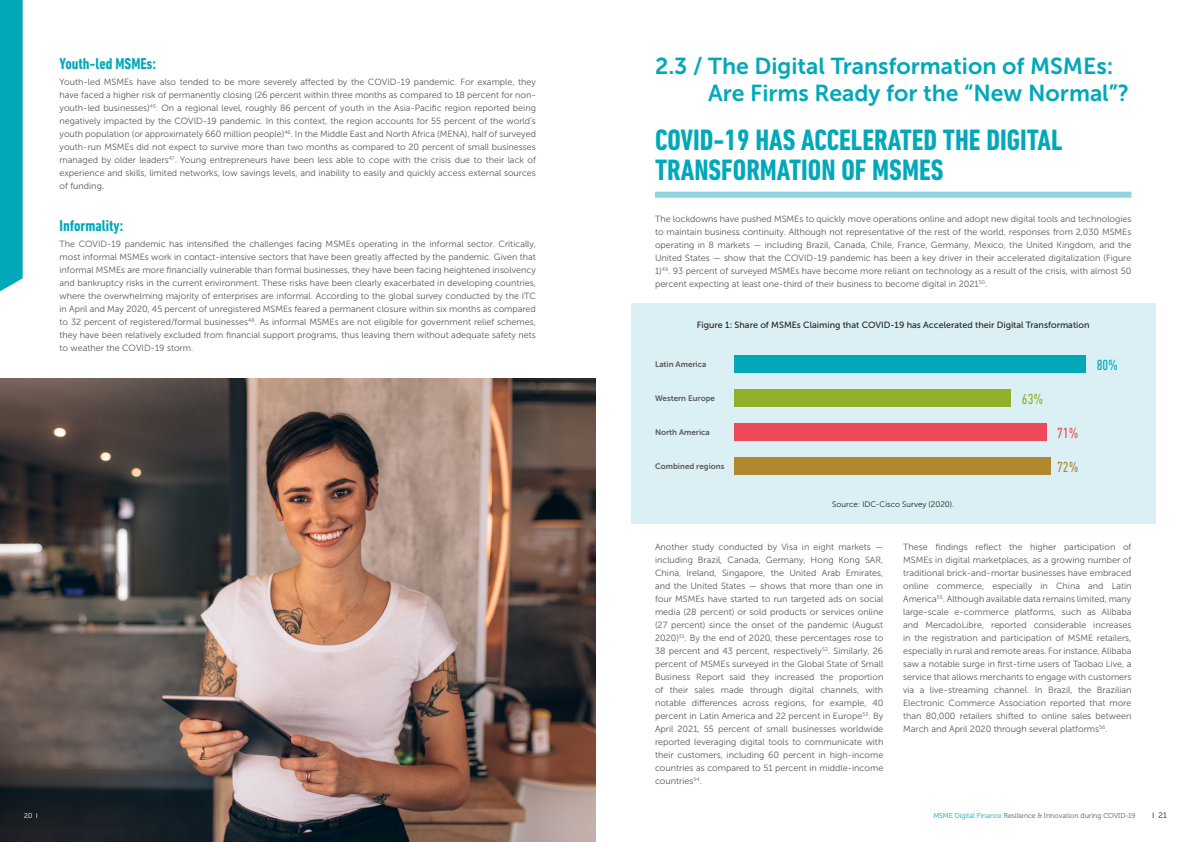
<style>
.page{position:relative;width:1191px;height:842px;background:#fff}
.page>*{position:absolute;margin:0;border:0;box-sizing:border-box;transform-origin:0 0}
.t1{font:700 condensed 30px/30px "DIN Next LT Pro";color:#00a8b9}
.t2{font:23px/27px "Museo Sans 700";color:#00a8b9}
.t3{font:700 condensed 16px "DIN Next LT Pro";color:#00a8b9}
.t4{font:condensed 15px "DIN Next LT Pro";color:#00a8b9}
.t5{font:condensed 15px "DIN Next LT Pro";color:#92af2a}
.t6{font:condensed 15px "DIN Next LT Pro";color:#ef4858}
.t7{font:condensed 15px "DIN Next LT Pro";color:#b0882d}
.t8{font:9px/13px "Museo Sans 300";color:#57585a;text-align:justify}
.t9{font:9px "Museo Sans 500";color:#231f20}
.t10{font:8px "Museo Sans 700";color:#57585a}
.t11{font:8px "Museo Sans 300";color:#231f20}
.t12{font:8px "Museo 300";color:#231f20}
.t13{font:7px "Museo 300";color:#57585a}
.t14{font:7px "Museo 300";color:#fff}
.s1{font-family:"DIN Next LT Pro";font-stretch:condensed}
.s2{color:#00a8b9}
</style>
<div class="page">
<img style="left:0;top:378px;width:595px;height:464px">
<svg style="left:0;top:0;width:23px;height:425px"></svg>
<div style="left:655px;top:192px;width:476px;height:6px;background:#91d4dd"></div>
<div style="left:631px;top:303px;width:524px;height:220px;background:#dbf0f4"></div>
<div style="left:734px;top:356px;width:352px;height:17px;background:#00a8b9"></div>
<div style="left:734px;top:390px;width:277px;height:17px;background:#92af2a"></div>
<div style="left:734px;top:424px;width:312px;height:17px;background:#ef4858"></div>
<div style="left:734px;top:458px;width:317px;height:17px;background:#b0882d"></div>
<p class="t3" style="left:60px;top:54px;width:98px">Youth-led MSMEs:</p>
<p class="t8" style="left:60px;top:75px;width:478px">Youth-led MSMEs have also tended to be more severely affected by the COVID-19 pandemic. For example, they have faced a higher risk of permanently closing (26 percent within three months as compared to 18 percent for non&shy;youth-led businesses) <sup>45</sup>. On a regional level, roughly 86 percent of youth in the Asia-Pacific region reported being negatively impacted by the COVID-19 pandemic. In this context, the region accounts for 55 percent of the world’s youth population (or approximately 660 million people) <sup>46</sup>. In the Middle East and North Africa (MENA), half of surveyed youth-run MSMEs did not expect to survive more than two months as compared to 20 percent of small businesses managed by older leaders <sup>47</sup>. Young entrepreneurs have been less able to cope with the crisis due to their lack of experience and skills, limited networks, low savings levels, and inability to easily and quickly access external sources of funding.</p>
<p class="t3" style="left:60px;top:217px;width:65px">Informality:</p>
<p class="t8" style="left:60px;top:238px;width:478px">The COVID-19 pandemic has intensified the challenges facing MSMEs operating in the informal sector. Critically, most informal MSMEs work in contact-intensive sectors that have been greatly affected by the pandemic. Given that informal MSMEs are more financially vulnerable than formal businesses, they have been facing heightened insolvency and bankruptcy risks in the current environment. These risks have been clearly exacerbated in developing countries, where the overwhelming majority of enterprises are informal. According to the global survey conducted by the ITC in April and May 2020, 45 percent of unregistered MSMEs feared a permanent closure within six months as compared to 32 percent of registered/formal businesses <sup>48</sup>. As informal MSMEs are not eligible for government relief schemes, they have been relatively excluded from financial support programs, thus leaving them without adequate safety nets to weather the COVID-19 storm.</p>
<p class="t2" style="left:708px;top:52px;width:422px;text-indent:-53px">2.3 / The Digital Transformation of MSMEs:<br>Are Firms Ready for the “New Normal”?</p>
<p class="t1" style="left:655px;top:125px;width:409px">COVID-19 HAS ACCELERATED THE DIGITAL<br>TRANSFORMATION OF MSMES</p>
<p class="t8" style="left:655px;top:212px;width:478px">The lockdowns have pushed MSMEs to quickly move operations online and adopt new digital tools and technologies to maintain business continuity. Although not representative of the rest of the world, responses from 2,030 MSMEs operating in 8 markets — including Brazil, Canada, Chile, France, Germany, Mexico, the United Kingdom, and the United States — show that the COVID-19 pandemic has been a key driver in their accelerated digitalization (Figure</p>
<p class="t8" style="left:655px;top:264px;width:478px">1) <sup>49</sup>. 93 percent of surveyed MSMEs have become more reliant on technology as a result of the crisis, with almost 50 percent expecting at least one-third of their business to become digital in 2021 <sup>50</sup>.</p>
<p class="t9" style="left:697px;top:320px;width:394px">Figure 1: Share of MSMEs Claiming that COVID-19 has Accelerated their Digital Transformation</p>
<p class="t10" style="left:655px;top:360px;width:53px">Latin America</p>
<p class="t10" style="left:655px;top:394px;width:62px">Western Europe</p>
<p class="t10" style="left:655px;top:428px;width:56px">North America</p>
<p class="t10" style="left:655px;top:462px;width:71px">Combined regions</p>
<p class="t11" style="left:832px;top:500px;width:123px">Source: IDC-Cisco Survey (2020).</p>
<p class="t5" style="left:1022px;top:390px;width:23px">63%</p>
<p class="t6" style="left:1057px;top:424px;width:23px">71%</p>
<p class="t7" style="left:1057px;top:458px;width:23px">72%</p>
<p class="t4" style="left:1096px;top:356px;width:23px">80%</p>
<p class="t8" style="left:655px;top:540px;width:230px">Another study conducted by Visa in eight markets — including Brazil, Canada, Germany, Hong Kong SAR, China, Ireland, Singapore, the United Arab Emirates, and the United States — shows that more than one in four MSMEs have started to run targeted ads on social media (28 percent) or sold products or services online (27 percent) since the onset of the pandemic (August 2020) <sup>51</sup>. By the end of 2020, these percentages rose to 38 percent and 43 percent, respectively <sup>52</sup>. Similarly, 26 percent of MSMEs surveyed in the Global State of Small Business Report said they increased the proportion of their sales made through digital channels, with notable differences across regions, for example, 40 percent in Latin America and 22 percent in Europe <sup>53</sup>. By April 2021, 55 percent of small businesses worldwide reported leveraging digital tools to communicate with their customers, including 60 percent in high-income countries as compared to 51 percent in middle-income countries <sup>54</sup>.</p>
<p class="t8" style="left:903px;top:540px;width:230px">These findings reflect the higher participation of MSMEs in digital marketplaces, as a growing number of traditional brick-and-mortar businesses have embraced online commerce, especially in China and Latin America <sup>55</sup>. Although available data remains limited, many large-scale e-commerce platforms, such as Alibaba and MercadoLibre, reported considerable increases in the registration and participation of MSME retailers, especially in rural and remote areas. For instance, Alibaba saw a notable surge in first-time users of Taobao Live, a service that allows merchants to engage with customers via a live-streaming channel. In Brazil, the Brazilian Electronic Commerce Association reported that more than 80,000 retailers shifted to online sales between March and April 2020 through several platforms <sup>56</sup>.</p>
<p class="t14" style="left:24px;top:811px;width:15px">20 <span class="s1">I</span></p>
<p class="t13" style="left:933px;top:812px;width:203px"><span class="s2">MSME Digital Finance</span> Resilience &amp; Innovation during COVID-19</p>
<p class="t12" style="left:1152px;top:810px;width:16px"><span class="s1">I</span> 21</p>
</div>
